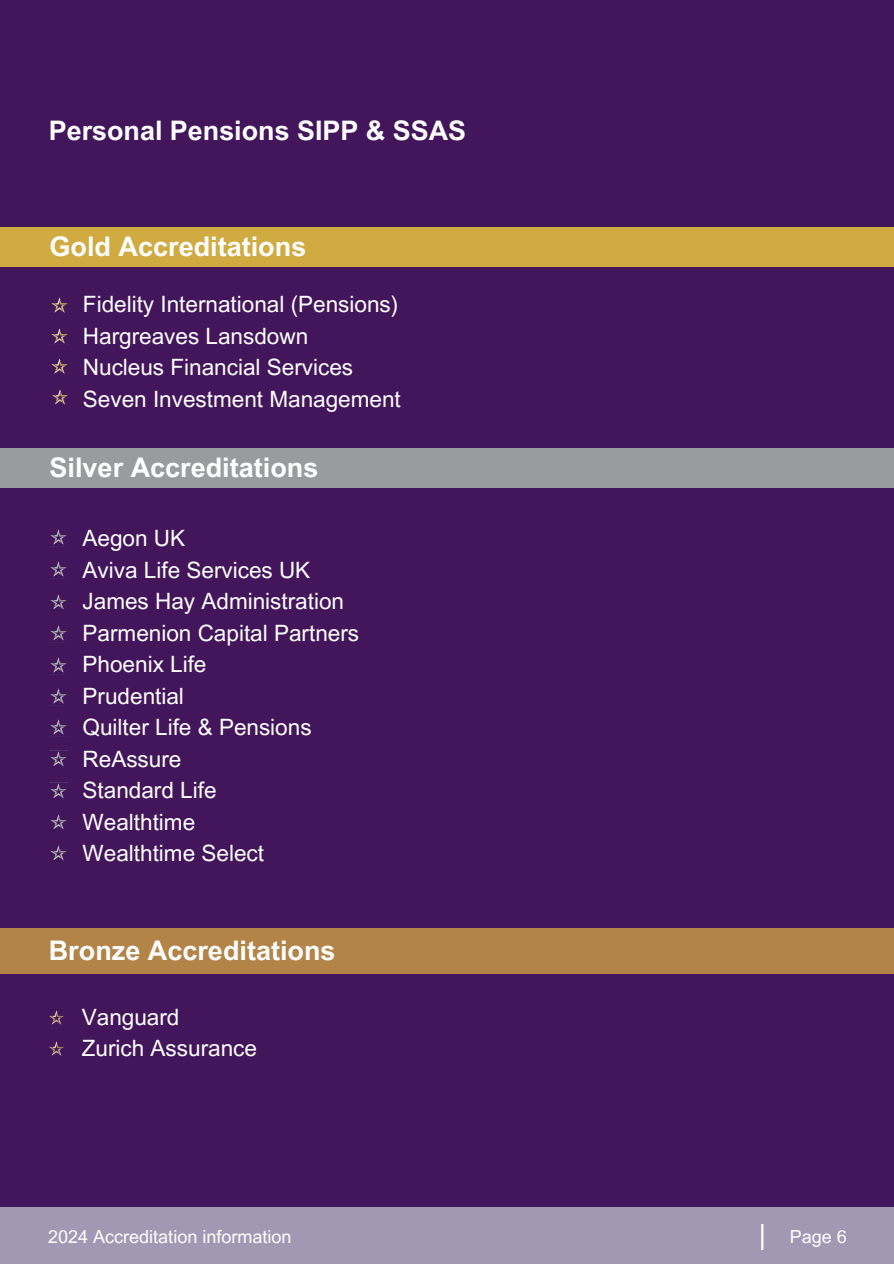
<style>
.page{position:relative;width:894px;height:1264px;background:#fff}
.page>*{position:absolute;margin:0;border:0;box-sizing:border-box;transform-origin:0 0}
.t1{font:700 27px "Arial MT Pro";color:#fff}
.t2{font:700 26.85px "Arial MT Pro";color:#fff}
.t3{font:22.5px/31.5px "Arial MT Pro";color:#fff}
.t4{font:18px "Arial MT Pro";color:#fff}
</style>
<div class="page">
<div style="left:0;top:0;width:893px;height:1263px;background:#43165c"></div>
<div style="left:0;top:227px;width:893px;height:39px;background:#d0ab41"></div>
<img style="left:51px;top:297px;width:17px;height:16px">
<div style="left:0;top:448px;width:893px;height:39px;background:#9a9b9c"></div>
<div style="left:0;top:928px;width:893px;height:46px;background:#b38448"></div>
<img style="left:51px;top:328px;width:17px;height:16px">
<img style="left:51px;top:359px;width:17px;height:15px">
<img style="left:50px;top:529px;width:17px;height:16px">
<img style="left:50px;top:561px;width:17px;height:16px">
<img style="left:50px;top:594px;width:18px;height:17px">
<img style="left:50px;top:625px;width:18px;height:17px">
<img style="left:50px;top:657px;width:17px;height:16px">
<img style="left:50px;top:688px;width:17px;height:16px">
<img style="left:50px;top:719px;width:17px;height:16px">
<img style="left:50px;top:750px;width:18px;height:17px">
<img style="left:50px;top:783px;width:17px;height:16px">
<img style="left:50px;top:814px;width:17px;height:16px">
<img style="left:50px;top:845px;width:18px;height:17px">
<img style="left:49px;top:1009px;width:16px;height:16px">
<img style="left:49px;top:1041px;width:15px;height:15px">
<div style="left:0;top:1207px;width:893px;height:56px;background:#a398b4"></div>
<hr style="left:761px;top:1223px;width:2px;height:26px;background:#fff">
<img style="left:52px;top:389px;width:16px;height:16px">
<h2 class="t2" style="left:49px;top:121px;width:419px">Personal Pensions SIPP &amp; SSAS</h2>
<h2 class="t1" style="left:50px;top:236px;width:258px">Gold Accreditations</h2>
<p class="t3" style="left:83px;top:291px;width:317px">Fidelity International (Pensions)<br>Hargreaves Lansdown<br>Nucleus Financial Services</p>
<p class="t3" style="left:83px;top:386px;width:319px">Seven Investment Management</p>
<p class="t1" style="left:50px;top:457px;width:270px">Silver Accreditations</p>
<p class="t3" style="left:83px;top:525px;width:278px">Aegon UK<br>Aviva Life Services UK<br>James Hay Administration<br>Parmenion Capital Partners<br>Phoenix Life<br>Prudential<br>Quilter Life &amp; Pensions<br>ReAssure<br>Standard Life<br>Wealthtime</p>
<p class="t3" style="left:83px;top:840px;width:183px">Wealthtime Select</p>
<h1 class="t1" style="left:49px;top:940px;width:288px">Bronze Accreditations</h1>
<p class="t3" style="left:82px;top:1004px;width:99px">Vanguard</p>
<p class="t3" style="left:82px;top:1035px;width:177px">Zurich Assurance</p>
<p class="t4" style="left:48px;top:1229px;width:245px">2024 Accreditation information</p>
<p class="t4" style="left:789px;top:1229px;width:59px">Page 6</p>
</div>
